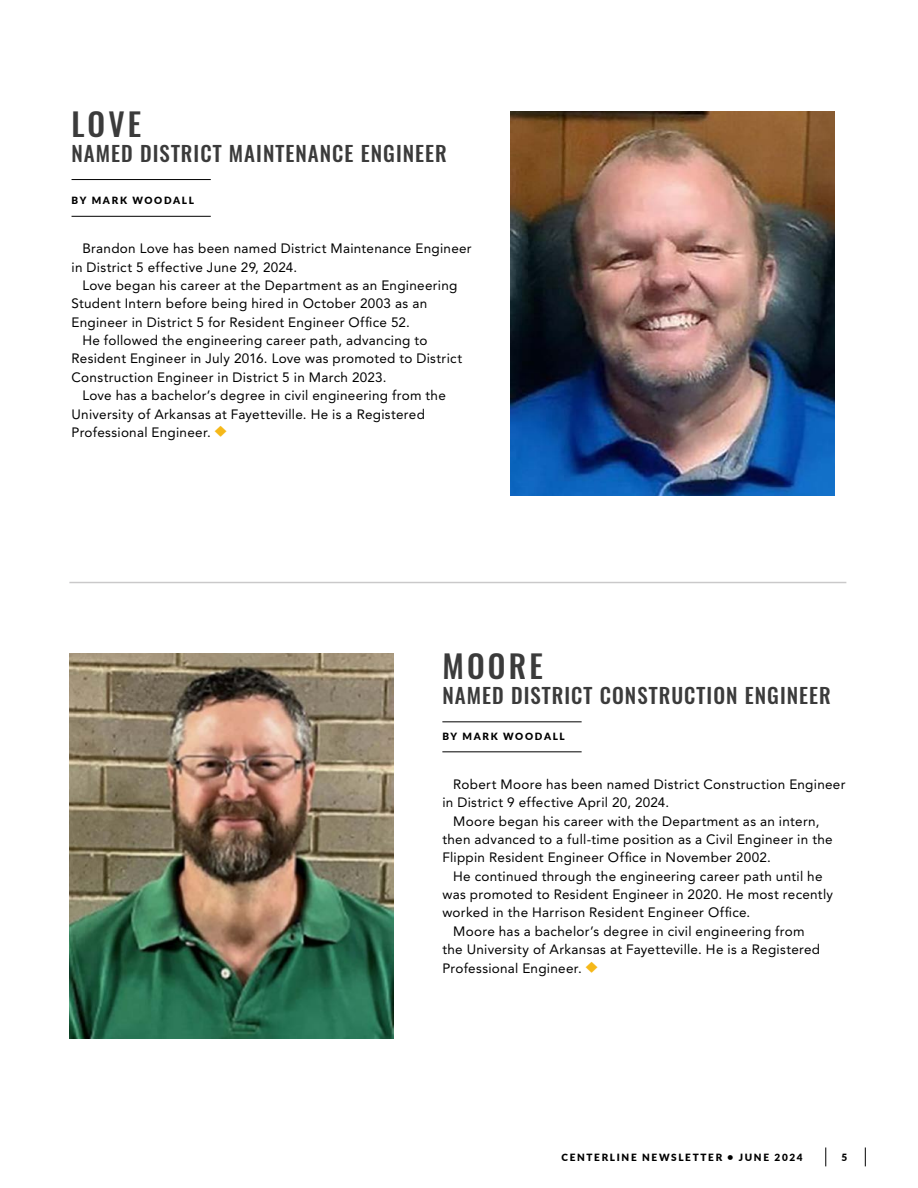
<style>
.page{position:relative;width:918px;height:1188px;background:#fff}
.page>*{position:absolute;margin:0;border:0;box-sizing:border-box;transform-origin:0 0}
.t1{font:500 31.5px "Oswald";letter-spacing:.1em;color:#3b3b3b}
.t2{font:500 21px "Oswald";letter-spacing:.05em;color:#3b3b3b}
.t3{font:13.5px/18.3px "Avenir LT Std";letter-spacing:.02em;color:#000}
.t4{font:900 10.05px "Lato";letter-spacing:.17em;color:#000}
.s1{font-family:"Dingthings Normal";color:#f5b819}
</style>
<div class="page">
<svg style="left:826px;top:1148px;width:1px;height:18px"></svg>
<svg style="left:865px;top:1148px;width:1px;height:18px"></svg>
<hr style="left:72px;top:179px;width:139px;height:1px;background:#000">
<hr style="left:72px;top:216px;width:139px;height:1px;background:#000">
<hr style="left:442px;top:722px;width:140px;height:1px;background:#000">
<hr style="left:442px;top:752px;width:140px;height:1px;background:#000">
<img style="left:510px;top:111px;width:324px;height:385px">
<img style="left:69px;top:653px;width:324px;height:385px">
<hr style="left:69px;top:582px;width:777px;height:1px;background:#292829">
<h1 class="t1" style="left:72px;top:102px;width:71px">LOVE</h1>
<h2 class="t2" style="left:72px;top:139px;width:377px">NAMED DISTRICT MAINTENANCE ENGINEER</h2>
<p class="t4" style="left:72px;top:193px;width:124px">BY MARK WOODALL</p>
<p class="t3" style="left:72px;top:240px;width:402px;text-indent:11px">Brandon Love has been named District Maintenance Engineer in District 5 effective June 29, 2024.</p>
<p class="t3" style="left:82px;top:276px;width:377px">Love began his career at the Department as an Engineering</p>
<p class="t3" style="left:72px;top:295px;width:357px">Student Intern before being hired in October 2003 as an</p>
<p class="t3" style="left:72px;top:313px;width:340px">Engineer in District 5 for Resident Engineer Office 52.</p>
<p class="t3" style="left:82px;top:331px;width:347px">He followed the engineering career path, advancing to</p>
<p class="t3" style="left:72px;top:350px;width:392px">Resident Engineer in July 2016. Love was promoted to District</p>
<p class="t3" style="left:72px;top:368px;width:317px">Construction Engineer in District 5 in March 2023.</p>
<p class="t3" style="left:82px;top:387px;width:365px">Love has a bachelor’s degree in civil engineering from the</p>
<p class="t3" style="left:72px;top:405px;width:355px">University of Arkansas at Fayetteville. He is a Registered</p>
<p class="t3" style="left:72px;top:423px;width:157px">Professional Engineer. <span class="s1">u</span></p>
<h1 class="t1" style="left:442px;top:644px;width:102px">MOORE</h1>
<h2 class="t2" style="left:442px;top:681px;width:390px">NAMED DISTRICT CONSTRUCTION ENGINEER</h2>
<p class="t4" style="left:442px;top:729px;width:124px">BY MARK WOODALL</p>
<p class="t3" style="left:453px;top:775px;width:394px">Robert Moore has been named District Construction Engineer</p>
<p class="t3" style="left:442px;top:793px;width:228px">in District 9 effective April 20, 2024.</p>
<p class="t3" style="left:453px;top:812px;width:368px">Moore began his career with the Department as an intern,</p>
<p class="t3" style="left:442px;top:830px;width:392px">then advanced to a full-time position as a Civil Engineer in the</p>
<p class="t3" style="left:442px;top:849px;width:330px">Flippin Resident Engineer Office in November 2002.</p>
<p class="t3" style="left:453px;top:867px;width:371px">He continued through the engineering career path until he</p>
<p class="t3" style="left:442px;top:885px;width:392px">was promoted to Resident Engineer in 2020. He most recently</p>
<p class="t3" style="left:442px;top:904px;width:310px">worked in the Harrison Resident Engineer Office.</p>
<p class="t3" style="left:453px;top:922px;width:353px">Moore has a bachelor’s degree in civil engineering from</p>
<p class="t3" style="left:442px;top:940px;width:379px">the University of Arkansas at Fayetteville. He is a Registered</p>
<p class="t3" style="left:442px;top:959px;width:157px">Professional Engineer. <span class="s1">u</span></p>
<p class="t4" style="left:562px;top:1150px;width:242px">CENTERLINE NEWSLETTER • JUNE 2024</p>
<p class="t4" style="left:842px;top:1150px;width:7px">5</p>
</div>
